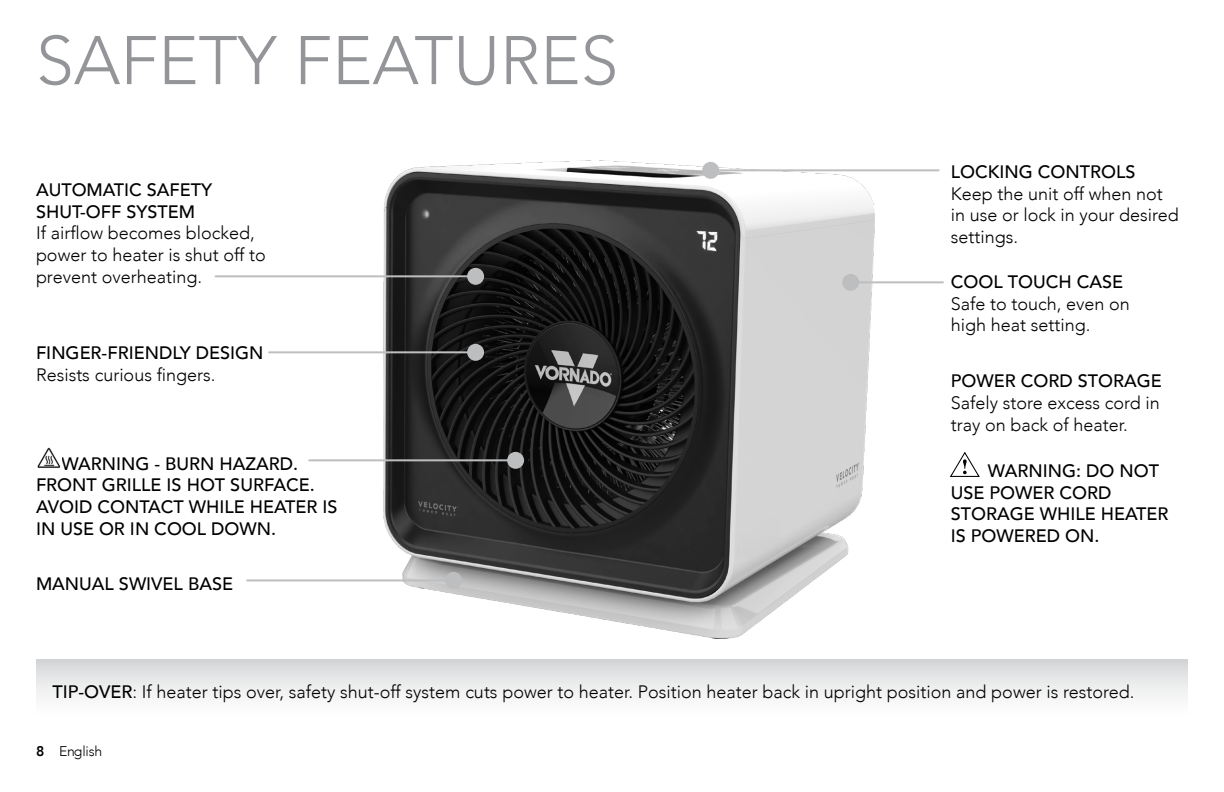
<style>
.page{position:relative;width:1224px;height:792px;background:#fff}
.page>*{position:absolute;margin:0;border:0;box-sizing:border-box;transform-origin:0 0}
.t1{font:300 68px "Avenir";color:#939598}
.t2{font:300 18px/21.6px "Avenir";color:#000}
.t3{font:500 18px/21.6px "Avenir";color:#000}
.t4{font:300 14px "Avenir";letter-spacing:-.02em;color:#000}
.s1{font-weight:500}
.s2{font-weight:800}
</style>
<div class="page">
<img style="left:383px;top:160px;width:491px;height:479px">
<svg style="left:950px;top:451px;width:30px;height:26px"></svg>
<div style="left:36px;top:660px;width:1152px;height:60px;background:linear-gradient(to bottom,#d7d9da,#fff)"></div>
<img style="left:37px;top:447px;width:24px;height:21px">
<div style="left:507px;top:452px;width:17px;height:17px;background:#bcbec0;border-radius:50%"></div>
<hr style="left:309px;top:459px;width:199px;height:2px;background:#bcbec0">
<div style="left:445px;top:572px;width:17px;height:17px;background:#bcbec0;border-radius:50%"></div>
<hr style="left:247px;top:579px;width:199px;height:2px;background:#bcbec0">
<div style="left:467px;top:344px;width:17px;height:17px;background:#bcbec0;border-radius:50%"></div>
<hr style="left:269px;top:351px;width:199px;height:2px;background:#bcbec0">
<div style="left:702px;top:162px;width:17px;height:17px;background:#bcbec0;border-radius:50%"></div>
<hr style="left:719px;top:169px;width:220px;height:2px;background:#bcbec0">
<div style="left:842px;top:274px;width:17px;height:17px;background:#bcbec0;border-radius:50%"></div>
<hr style="left:859px;top:281px;width:84px;height:2px;background:#bcbec0">
<div style="left:467px;top:268px;width:17px;height:17px;background:#bcbec0;border-radius:50%"></div>
<hr style="left:216px;top:275px;width:252px;height:2px;background:#bcbec0">
<p class="t1" style="left:36px;top:20px;width:584px">SAFETY FEATURES</p>
<p class="t3" style="left:36px;top:178px;width:178px">AUTOMATIC SAFETY</p>
<p class="t3" style="left:36px;top:200px;width:161px">SHUT-OFF SYSTEM</p>
<p class="t2" style="left:36px;top:222px;width:231px">If airflow becomes blocked, power to heater is shut off to prevent overheating.</p>
<p class="t3" style="left:36px;top:341px;width:229px">FINGER-FRIENDLY DESIGN</p>
<p class="t2" style="left:36px;top:364px;width:181px">Resists curious fingers.</p>
<p class="t3" style="left:36px;top:452px;width:303px;text-indent:25px">WARNING - BURN HAZARD.<br>FRONT GRILLE IS HOT SURFACE.<br>AVOID CONTACT WHILE HEATER IS<br>IN USE OR IN COOL DOWN.</p>
<p class="t3" style="left:36px;top:572px;width:199px">MANUAL SWIVEL BASE</p>
<p class="t3" style="left:951px;top:160px;width:186px">LOCKING CONTROLS</p>
<p class="t2" style="left:951px;top:183px;width:230px">Keep the unit off when not in use or lock in your desired settings.</p>
<p class="t3" style="left:951px;top:270px;width:174px">COOL TOUCH CASE</p>
<p class="t2" style="left:951px;top:293px;width:181px">Safe to touch, even on high heat setting.</p>
<p class="t3" style="left:951px;top:369px;width:212px">POWER CORD STORAGE</p>
<p class="t2" style="left:951px;top:392px;width:211px">Safely store excess cord in tray on back of heater.</p>
<p class="t3" style="left:951px;top:459px;width:219px;text-indent:37px">WARNING: DO NOT<br>USE POWER CORD<br>STORAGE WHILE HEATER<br>IS POWERED ON.</p>
<p class="t2" style="left:52px;top:681px;width:1084px"><span class="s1">TIP-OVER</span>: If heater tips over, safety shut-off system cuts power to heater. Position heater back in upright position and power is restored.</p>
<p class="t4" style="left:36px;top:743px;width:68px"><span class="s2">8</span> English</p>
</div>
